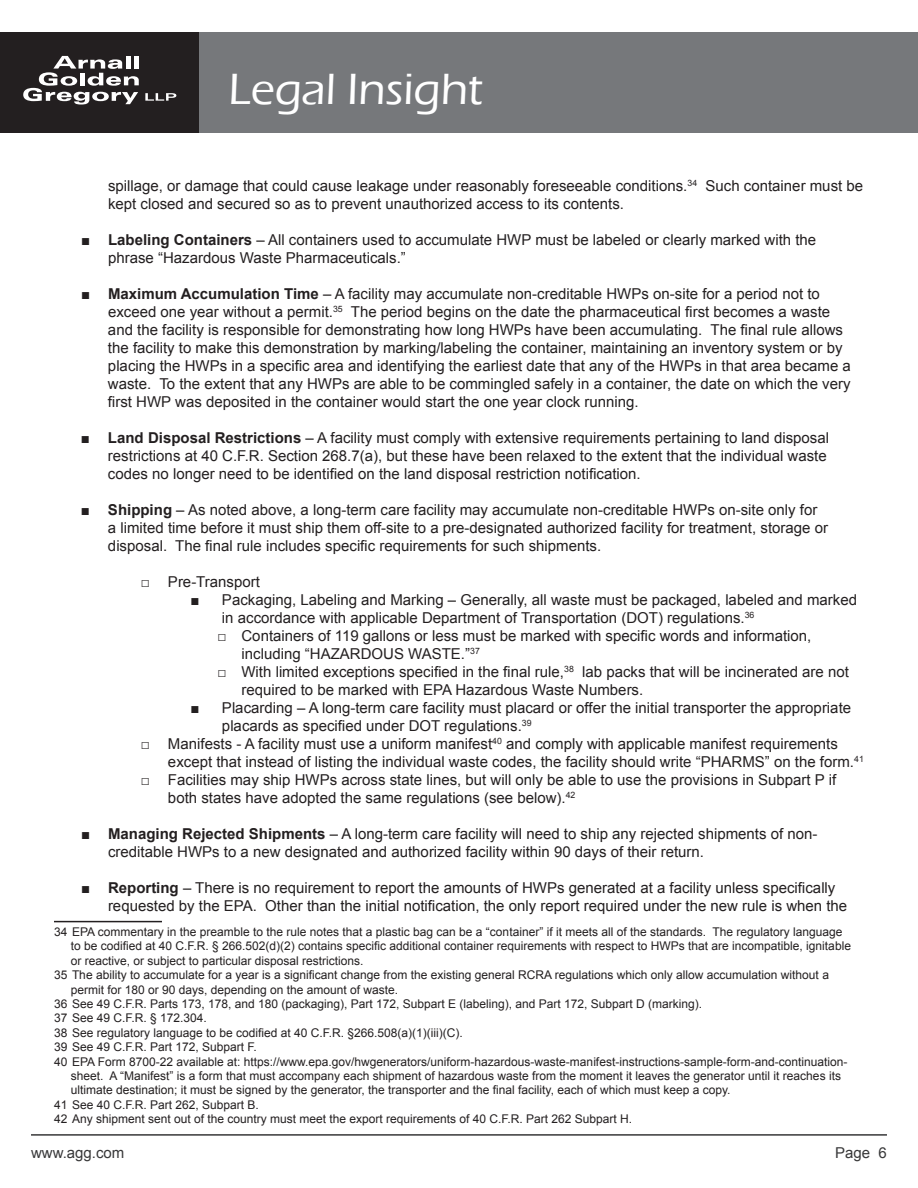
<style>
.page{position:relative;width:918px;height:1188px;background:#fff}
.page>*{position:absolute;margin:0;border:0;box-sizing:border-box;transform-origin:0 0}
.t1{font:500 45px "Eras ITC";color:#fff}
.t2{font:15px/18px "Arial";color:#231f20}
.t3{font:15px "Arial";color:#383839}
.t4{font:12px "Arial";color:#231f20}
.s1{font-weight:700}
</style>
<div class="page">
<div style="left:0;top:32px;width:200px;height:101px;background:#231f20"></div>
<svg style="left:23px;top:56px;width:116px;height:49px"></svg>
<svg style="left:145px;top:93px;width:31px;height:8px"></svg>
<div style="left:200px;top:32px;width:718px;height:101px;background:#76787b"></div>
<hr style="left:31px;top:1134px;width:856px;height:2px;background:#383839">
<hr style="left:54px;top:921px;width:108px;height:1px;background:#231f20">
<h1 class="t1" style="left:229px;top:64px;width:256px">Legal Insight</h1>
<p class="t2" style="left:108px;top:177px;width:757px">spillage, or damage that could cause leakage under reasonably foreseeable conditions.<sup>34</sup> Such container must be kept closed and secured so as to prevent unauthorized access to its contents.</p>
<p class="t2" style="left:108px;top:231px;width:710px;text-indent:-27px">■ <span class="s1">Labeling Containers</span> – All containers used to accumulate HWP must be labeled or clearly marked with the phrase “Hazardous Waste Pharmaceuticals.”</p>
<p class="t2" style="left:108px;top:285px;width:744px;text-indent:-27px">■ <span class="s1">Maximum Accumulation Time</span> – A facility may accumulate non-creditable HWPs on-site for a period not to exceed one year without a permit.<sup>35</sup> The period begins on the date the pharmaceutical first becomes a waste and the facility is responsible for demonstrating how long HWPs have been accumulating. The final rule allows the facility to make this demonstration by marking/labeling the container, maintaining an inventory system or by placing the HWPs in a specific area and identifying the earliest date that any of the HWPs in that area became a waste. To the extent that any HWPs are able to be commingled safely in a container, the date on which the very first HWP was deposited in the container would start the one year clock running.</p>
<p class="t2" style="left:108px;top:429px;width:723px;text-indent:-27px">■ <span class="s1">Land Disposal Restrictions</span> – A facility must comply with extensive requirements pertaining to land disposal restrictions at 40 C.F.R. Section 268.7(a), but these have been relaxed to the extent that the individual waste codes no longer need to be identified on the land disposal restriction notification.</p>
<p class="t2" style="left:108px;top:501px;width:722px;text-indent:-27px">■ <span class="s1">Shipping</span> – As noted above, a long-term care facility may accumulate non-creditable HWPs on-site only for a limited time before it must ship them off-site to a pre-designated authorized facility for treatment, storage or disposal. The final rule includes specific requirements for such shipments.</p>
<p class="t2" style="left:141px;top:573px;width:120px">□ Pre-Transport</p>
<p class="t2" style="left:222px;top:591px;width:637px;text-indent:-32px">■ Packaging, Labeling and Marking – Generally, all waste must be packaged, labeled and marked in accordance with applicable Department of Transportation (DOT) regulations.<sup>36</sup></p>
<p class="t2" style="left:242px;top:627px;width:571px;text-indent:-24px">□ Containers of 119 gallons or less must be marked with specific words and information, including “HAZARDOUS WASTE.”<sup>37</sup></p>
<p class="t2" style="left:241px;top:663px;width:609px;text-indent:-24px">□ With limited exceptions specified in the final rule,<sup>38</sup> lab packs that will be incinerated are not required to be marked with EPA Hazardous Waste Numbers.</p>
<p class="t2" style="left:222px;top:699px;width:631px;text-indent:-32px">■ Placarding – A long-term care facility must placard or offer the initial transporter the appropriate placards as specified under DOT regulations.<sup>39</sup></p>
<p class="t2" style="left:168px;top:735px;width:697px;text-indent:-27px">□ Manifests - A facility must use a uniform manifest<sup>40</sup> and comply with applicable manifest requirements except that instead of listing the individual waste codes, the facility should write “PHARMS” on the form.<sup>41</sup></p>
<p class="t2" style="left:168px;top:771px;width:670px;text-indent:-27px">□ Facilities may ship HWPs across state lines, but will only be able to use the provisions in Subpart P if both states have adopted the same regulations (see below).<sup>42</sup></p>
<p class="t2" style="left:108px;top:825px;width:711px;text-indent:-27px">■ <span class="s1">Managing Rejected Shipments</span> – A long-term care facility will need to ship any rejected shipments of non&shy;creditable HWPs to a new designated and authorized facility within 90 days of their return.</p>
<p class="t2" style="left:108px;top:879px;width:741px;text-indent:-27px">■ <span class="s1">Reporting</span> – There is no requirement to report the amounts of HWPs generated at a facility unless specifically requested by the EPA. Other than the initial notification, the only report required under the new rule is when the</p>
<p class="t4" style="left:54px;top:924px;width:790px">34 EPA commentary in the preamble to the rule notes that a plastic bag can be a “container” if it meets all of the standards. The regulatory language</p>
<p class="t4" style="left:71px;top:938px;width:782px">to be codified at 40 C.F.R. § 266.502(d)(2) contains specific additional container requirements with respect to HWPs that are incompatible, ignitable</p>
<p class="t4" style="left:71px;top:953px;width:294px">or reactive, or subject to particular disposal restrictions.</p>
<p class="t4" style="left:54px;top:967px;width:777px">35 The ability to accumulate for a year is a significant change from the existing general RCRA regulations which only allow accumulation without a</p>
<p class="t4" style="left:71px;top:982px;width:329px">permit for 180 or 90 days, depending on the amount of waste.</p>
<p class="t4" style="left:54px;top:996px;width:650px">36 See 49 C.F.R. Parts 173, 178, and 180 (packaging), Part 172, Subpart E (labeling), and Part 172, Subpart D (marking).</p>
<p class="t4" style="left:54px;top:1010px;width:154px">37 See 49 C.F.R. § 172.304.</p>
<p class="t4" style="left:54px;top:1025px;width:410px">38 See regulatory language to be codified at 40 C.F.R. §266.508(a)(1)(iii)(C).</p>
<p class="t4" style="left:54px;top:1039px;width:204px">39 See 49 C.F.R. Part 172, Subpart F.</p>
<p class="t4" style="left:54px;top:1054px;width:795px">40 EPA Form 8700-22 available at: https://www.epa.gov/hwgenerators/uniform-hazardous-waste-manifest-instructions-sample-form-and-continuation-</p>
<p class="t4" style="left:71px;top:1068px;width:772px">sheet. A “Manifest” is a form that must accompany each shipment of hazardous waste from the moment it leaves the generator until it reaches its</p>
<p class="t4" style="left:71px;top:1082px;width:661px">ultimate destination; it must be signed by the generator, the transporter and the final facility, each of which must keep a copy.</p>
<p class="t4" style="left:54px;top:1097px;width:206px">41 See 40 C.F.R. Part 262, Subpart B.</p>
<p class="t4" style="left:54px;top:1111px;width:580px">42 Any shipment sent out of the country must meet the export requirements of 40 C.F.R. Part 262 Subpart H.</p>
<p class="t3" style="left:31px;top:1142px;width:95px">www.agg.com</p>
<p class="t3" style="left:835px;top:1142px;width:53px">Page 6</p>
</div>
